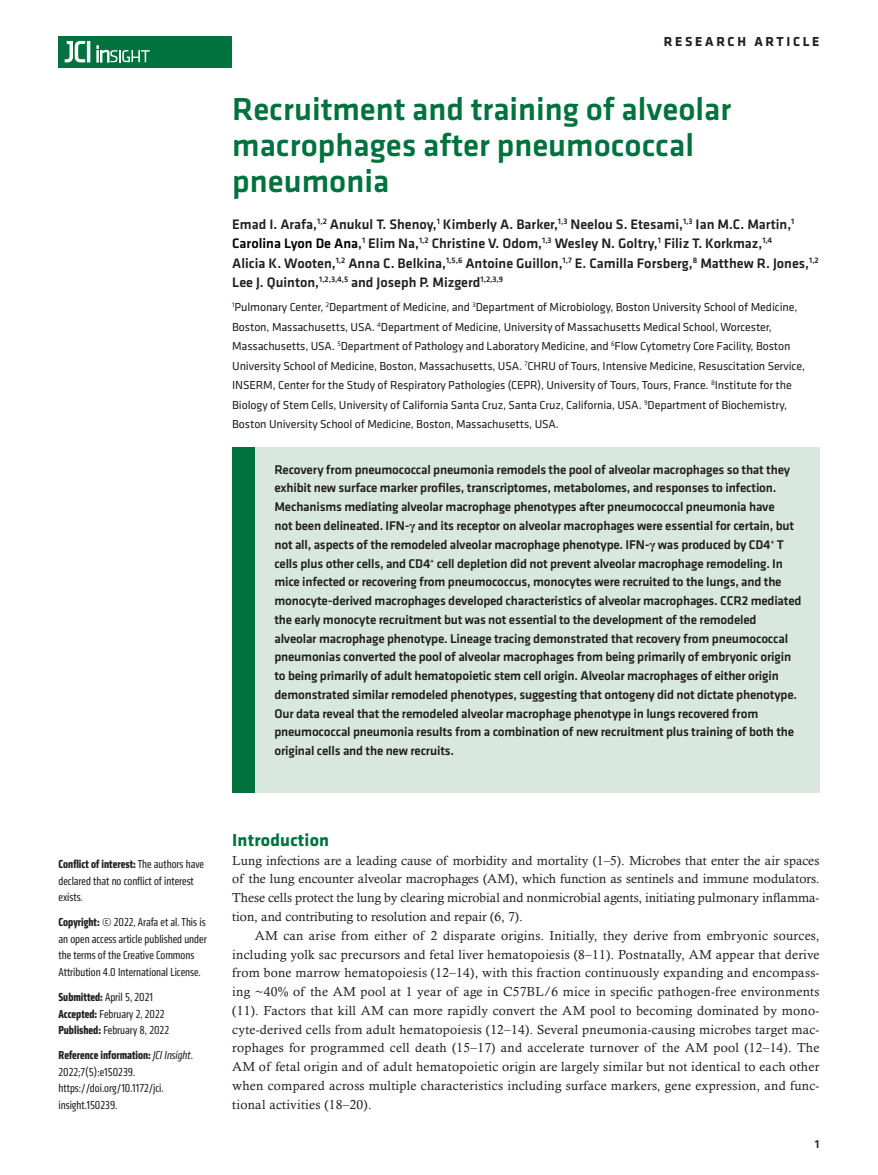
<style>
.page{position:relative;width:878px;height:1175px;background:#fff}
.page>*{position:absolute;margin:0;border:0;box-sizing:border-box;transform-origin:0 0}
.t1{font:500 33px/36px "Klavika Basic";color:#00723e}
.t2{font:700 18px "Klavika";letter-spacing:.01em;color:#00723e}
.t3{font:500 14.25px/19.5px "Klavika Basic";color:#231f20}
.t4{font:700 13.5px "Klavika Basic";letter-spacing:.2em;color:#231f20}
.t5{font:500 13.2px/18.8px "Klavika Basic";letter-spacing:-.015em;color:#231f20}
.t6{font:13.2px/18.8px "Calisto MT Std";letter-spacing:.005em;color:#231f20;text-align:justify}
.t7{font:12px/19.5px "Klavika";letter-spacing:-.01em;color:#231f20}
.t8{font:condensed 12px/16.5px "Klavika";color:#231f20}
.t9{font:500 12px "Klavika Basic";color:#231f20}
.s1{color:#000}
.s2{font-family:"Times New Roman";font-weight:700}
.s3{font-weight:700}
.s4{font-style:italic}
</style>
<div class="page">
<div style="left:59px;top:36px;width:173px;height:31px;background:#00723e"></div>
<hr style="left:87px;top:41px;width:3px;height:21px;background:#fff">
<svg style="left:64px;top:41px;width:21px;height:22px"></svg>
<svg style="left:97px;top:46px;width:53px;height:16px"></svg>
<div style="left:232px;top:447px;width:587px;height:345px;background:#d8e8df"></div>
<div style="left:232px;top:447px;width:22px;height:345px;background:#00723e"></div>
<p class="t4" style="left:663px;top:32px;width:157px">RESEARCH ARTICLE</p>
<h1 class="t1" style="left:232px;top:91px;width:500px">Recruitment and training of alveolar macrophages after pneumococcal pneumonia</h1>
<p class="t3" style="left:232px;top:214px;width:588px">Emad I. Arafa,<sup>1,2</sup> Anukul T. Shenoy,<sup>1</sup> Kimberly A. Barker,<sup>1,3</sup> Neelou S. Etesami,<sup>1,3</sup> Ian M.C. Martin,<sup>1<br></sup><span class="s1">Carolina Lyon De Ana</span>,<sup>1</sup> Elim Na,<sup>1,2</sup> Christine V. Odom,<sup>1,3</sup> Wesley N. Goltry,<sup>1</sup> Filiz T. Korkmaz,<sup>1,4<br></sup>Alicia K. Wooten,<sup>1,2</sup> Anna C. Belkina,<sup>1,5,6</sup> Antoine Guillon,<sup>1,7</sup> E. Camilla Forsberg,<sup>8</sup> Matthew R. Jones,<sup>1,2<br></sup>Lee J. Quinton,<sup>1,2,3,4,5</sup> and Joseph P. Mizgerd<sup>1,2,3,9</sup></p>
<p class="t7" style="left:232px;top:297px;width:574px"><sup>1</sup>Pulmonary Center, <sup>2</sup>Department of Medicine, and <sup>3</sup>Department of Microbiology, Boston University School of Medicine, Boston, Massachusetts, USA. <sup>4</sup>Department of Medicine, University of Massachusetts Medical School, Worcester, Massachusetts, USA. <sup>5</sup>Department of Pathology and Laboratory Medicine, and <sup>6</sup>Flow Cytometry Core Facility, Boston University School of Medicine, Boston, Massachusetts, USA. <sup>7</sup>CHRU of Tours, Intensive Medicine, Resuscitation Service, INSERM, Center for the Study of Respiratory Pathologies (CEPR), University of Tours, Tours, France. <sup>8</sup>Institute for the Biology of Stem Cells, University of California Santa Cruz, Santa Cruz, California, USA. <sup>9</sup>Department of Biochemistry, Boston University School of Medicine, Boston, Massachusetts, USA.</p>
<p class="t5" style="left:274px;top:459px;width:528px">Recovery from pneumococcal pneumonia remodels the pool of alveolar macrophages so that they exhibit new surface marker profiles, transcriptomes, metabolomes, and responses to infection.<br>Mechanisms mediating alveolar macrophage phenotypes after pneumococcal pneumonia have<br>not been delineated. IFN-<span class="s2">γ</span> and its receptor on alveolar macrophages were essential for certain, but not all, aspects of the remodeled alveolar macrophage phenotype. IFN-<span class="s2">γ</span> was produced by CD4<sup>+</sup> T cells plus other cells, and CD4<sup>+</sup> cell depletion did not prevent alveolar macrophage remodeling. In mice infected or recovering from pneumococcus, monocytes were recruited to the lungs, and the monocyte-derived macrophages developed characteristics of alveolar macrophages. CCR2 mediated the early monocyte recruitment but was not essential to the development of the remodeled alveolar macrophage phenotype. Lineage tracing demonstrated that recovery from pneumococcal pneumonias converted the pool of alveolar macrophages from being primarily of embryonic origin to being primarily of adult hematopoietic stem cell origin. Alveolar macrophages of either origin demonstrated similar remodeled phenotypes, suggesting that ontogeny did not dictate phenotype.<br>Our data reveal that the remodeled alveolar macrophage phenotype in lungs recovered from pneumococcal pneumonia results from a combination of new recruitment plus training of both the original cells and the new recruits.</p>
<p class="t8" style="left:59px;top:856px;width:147px"><span class="s3">Conflict of interest:</span> The authors have declared that no conflict of interest exists.</p>
<p class="t8" style="left:59px;top:914px;width:150px"><span class="s3">Copyright:</span> © 2022, Arafa et al. This is an open access article published under the terms of the Creative Commons Attribution 4.0 International License.</p>
<p class="t8" style="left:59px;top:988px;width:112px"><span class="s3">Submitted:</span> April 5, 2021<br><span class="s3">Accepted:</span> February 2, 2022<br><span class="s3">Published:</span> February 8, 2022</p>
<p class="t8" style="left:59px;top:1046px;width:136px"><span class="s3">Reference information:</span> <span class="s4">JCI Insight</span>.<br>2022;7(5):e150239. https://doi.org/10.1172/jci. insight.150239.</p>
<h2 class="t2" style="left:232px;top:827px;width:98px">Introduction</h2>
<p class="t6" style="left:232px;top:850px;width:588px">Lung infections are a leading cause of morbidity and mortality (1–5). Microbes that enter the air spaces of the lung encounter alveolar macrophages (AM), which function as sentinels and immune modulators.<br>These cells protect the lung by clearing microbial and nonmicrobial agents, initiating pulmonary inflamma&shy;tion, and contributing to resolution and repair (6, 7).</p>
<p class="t6" style="left:232px;top:926px;width:588px;text-indent:22px">AM can arise from either of 2 disparate origins. Initially, they derive from embryonic sources, including yolk sac precursors and fetal liver hematopoiesis (8–11). Postnatally, AM appear that derive from bone marrow hematopoiesis (12–14), with this fraction continuously expanding and encompass&shy;ing ~40% of the AM pool at 1 year of age in C57BL/6 mice in specific pathogen-free environments (11). Factors that kill AM can more rapidly convert the AM pool to becoming dominated by mono&shy;cyte-derived cells from adult hematopoiesis (12–14). Several pneumonia-causing microbes target mac&shy;rophages for programmed cell death (15–17) and accelerate turnover of the AM pool (12–14). The AM of fetal origin and of adult hematopoietic origin are largely similar but not identical to each other when compared across multiple characteristics including surface markers, gene expression, and func&shy;tional activities (18–20).</p>
<p class="t9" style="left:814px;top:1135px;width:6px">1</p>
</div>
